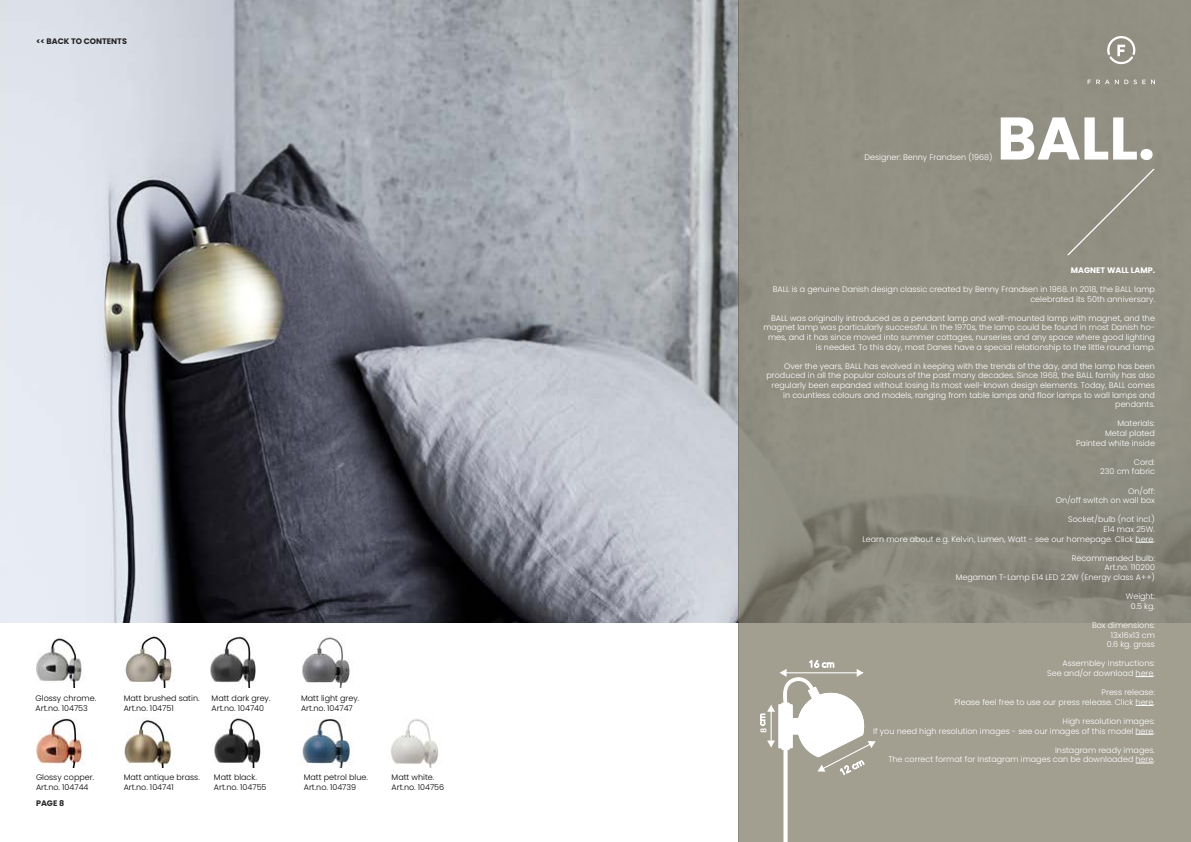
<style>
.page{position:relative;width:1191px;height:842px;background:#fff}
.page>*{position:absolute;margin:0;border:0;box-sizing:border-box;transform-origin:0 0}
.t1{font:700 60px "Poppins";color:#fff}
.t2{font:300 8px/9.6px "Poppins";color:#fff;text-align:right}
.t3{font:300 8px/9.6px "Poppins";color:#000}
.t4{font:700 8px "Poppins";color:#000}
.t5{font:700 8px "Poppins";color:#fff}
.t6{font:600 8px "Poppins";color:#fff}
</style>
<div class="page">
<img style="left:0;top:0;width:738px;height:622px">
<svg style="left:738px;top:0;width:453px;height:842px;background:#939184"></svg>
<svg style="left:1135px;top:542px;width:18px;height:1px"></svg>
<svg style="left:1135px;top:676px;width:18px;height:1px"></svg>
<svg style="left:1135px;top:705px;width:18px;height:1px"></svg>
<svg style="left:1135px;top:734px;width:18px;height:1px"></svg>
<svg style="left:1135px;top:763px;width:18px;height:1px"></svg>
<img style="left:36px;top:719px;width:48px;height:49px">
<img style="left:124px;top:718px;width:48px;height:50px">
<img style="left:210px;top:635px;width:45px;height:52px">
<img style="left:36px;top:636px;width:49px;height:51px">
<img style="left:302px;top:637px;width:48px;height:50px">
<img style="left:302px;top:718px;width:51px;height:50px">
<img style="left:391px;top:718px;width:47px;height:50px">
<svg style="left:760px;top:660px;width:115px;height:182px"></svg>
<img style="left:214px;top:715px;width:49px;height:53px">
<img style="left:125px;top:635px;width:50px;height:52px">
<div style="left:1067px;top:169px;width:88px;height:86px;background:#908f82"></div>
<svg style="left:1151px;top:80px;width:4px;height:4px"></svg>
<svg style="left:1124px;top:80px;width:21px;height:4px"></svg>
<svg style="left:1087px;top:80px;width:31px;height:4px"></svg>
<svg style="left:1107px;top:36px;width:28px;height:28px"></svg>
<p class="t4" style="left:36px;top:37px;width:92px">&lt;&lt; BACK TO CONTENTS</p>
<p class="t3" style="left:36px;top:694px;width:62px">Glossy chrome.<br>Art.no. 104753</p>
<p class="t3" style="left:36px;top:773px;width:60px">Glossy copper.<br>Art.no. 104744</p>
<p class="t4" style="left:36px;top:799px;width:30px">PAGE 8</p>
<p class="t3" style="left:124px;top:694px;width:77px">Matt brushed satin.<br>Art.no. 104751</p>
<p class="t3" style="left:212px;top:694px;width:60px">Matt dark grey.<br>Art.no. 104740</p>
<p class="t3" style="left:124px;top:773px;width:78px">Matt antique brass.<br>Art.no. 104741</p>
<p class="t3" style="left:214px;top:772px;width:54px">Matt black.<br>Art.no. 104755</p>
<p class="t3" style="left:301px;top:694px;width:60px">Matt light grey.<br>Art.no. 104747</p>
<p class="t3" style="left:304px;top:773px;width:66px">Matt petrol blue.<br>Art.no. 104739</p>
<p class="t3" style="left:391px;top:773px;width:54px">Matt white.<br>Art.no. 104756</p>
<p class="t2" style="left:864px;top:152px;width:130px">Designer: Benny Frandsen (1968)</p>
<h1 class="t1" style="left:997px;top:104px;width:159px">BALL.</h1>
<p class="t5" style="left:1071px;top:265px;width:86px">MAGNET WALL LAMP.</p>
<p class="t2" style="left:773px;top:284px;width:384px">BALL is a genuine Danish design classic created by Benny Frandsen in 1968. In 2018, the BALL lamp celebrated its 50th anniversary.</p>
<p class="t2" style="left:763px;top:313px;width:393px">BALL was originally introduced as a pendant lamp and wall-mounted lamp with magnet, and the magnet lamp was particularly successful. In the 1970s, the lamp could be found in most Danish ho&shy;mes, and it has since moved into summer cottages, nurseries and any space where good lighting is needed. To this day, most Danes have a special relationship to the little round lamp.</p>
<p class="t2" style="left:766px;top:361px;width:390px">Over the years, BALL has evolved in keeping with the trends of the day, and the lamp has been produced in all the popular colours of the past many decades. Since 1968, the BALL family has also regularly been expanded without losing its most well-known design elements. Today, BALL comes in countless colours and models, ranging from table lamps and floor lamps to wall lamps and pendants.</p>
<p class="t2" style="left:1076px;top:419px;width:80px">Materials:<br>Metal plated<br>Painted white inside</p>
<p class="t2" style="left:1100px;top:457px;width:56px">Cord:<br>230 cm fabric</p>
<p class="t2" style="left:1055px;top:486px;width:101px">On/off:<br>On/off switch on wall box</p>
<p class="t2" style="left:862px;top:515px;width:294px">Socket/bulb (not incl.)<br>E14 max 25W.<br>Learn more about e.g. Kelvin, Lumen, Watt - see our homepage. Click here.</p>
<p class="t2" style="left:955px;top:553px;width:201px">Recommended bulb:<br>Art.no. 110200<br>Megaman T-Lamp E14 LED 2.2W (Energy class A++)</p>
<p class="t2" style="left:1125px;top:592px;width:31px">Weight:<br>0.5 kg.</p>
<p class="t2" style="left:1092px;top:620px;width:64px">Box dimensions:<br>13x16x13 cm<br>0.6 kg. gross</p>
<p class="t2" style="left:1047px;top:659px;width:109px">Assembley Instructions:<br>See and/or download here.</p>
<p class="t2" style="left:954px;top:688px;width:202px">Press release:<br>Please feel free to use our press release. Click here.</p>
<p class="t2" style="left:873px;top:716px;width:283px">High resolution images:<br>If you need high resolution images - see our images of this model here.</p>
<p class="t2" style="left:888px;top:745px;width:268px">Instagram ready images.<br>The correct format for Instagram images can be downloaded here.</p>
<p class="t6" style="left:759px;top:733px;width:7px;rotate:-90deg">8</p>
</div>
